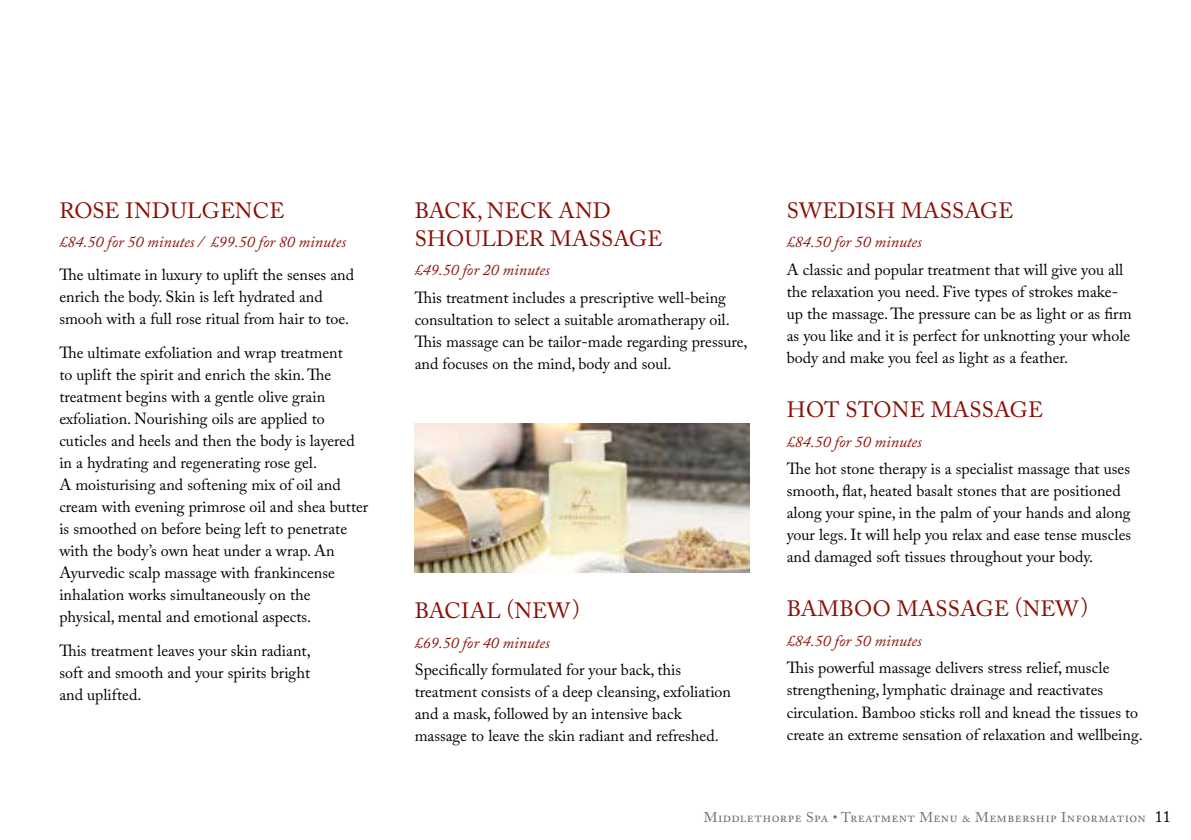
<style>
.page{position:relative;width:1191px;height:840px;background:#fff}
.page>*{position:absolute;margin:0;border:0;box-sizing:border-box;transform-origin:0 0}
.t1{font:22px/28px "Adobe Caslon Pro";letter-spacing:.015em;color:#8b0f04}
.t2{font:16px/22px "Adobe Caslon Pro";color:#000}
.t3{font:16px/22px "Adobe Caslon Pro";letter-spacing:-.045em;color:#000}
.t4{font:italic 16px "Adobe Caslon Pro";color:#8b0f04}
.t5{font:14px "Adobe Caslon Pro";letter-spacing:.03em;color:#6d6e71}
.s1{font-size:16px;color:#000}
</style>
<div class="page">
<img style="left:415px;top:423px;width:334px;height:149px">
<h1 class="t1" style="left:59px;top:196px;width:227px">ROSE INDULGENCE</h1>
<p class="t4" style="left:59px;top:232px;width:288px">£84.50 for 50 minutes / £99.50 for 80 minutes</p>
<p class="t2" style="left:59px;top:264px;width:296px">The ultimate in luxury to uplift the senses and enrich the body. Skin is left hydrated and smooh with a full rose ritual from hair to toe.</p>
<p class="t2" style="left:59px;top:341px;width:310px">The ultimate exfoliation and wrap treatment<br>to uplift the spirit and enrich the skin. The treatment begins with a gentle olive grain exfoliation. Nourishing oils are applied to cuticles and heels and then the body is layered in a hydrating and regenerating rose gel.<br>A moisturising and softening mix of oil and cream with evening primrose oil and shea butter is smoothed on before being left to penetrate with the body’s own heat under a wrap. An Ayurvedic scalp massage with frankincense inhalation works simultaneously on the physical, mental and emotional aspects.</p>
<p class="t2" style="left:59px;top:638px;width:253px;text-align:justify">This treatment leaves your skin radiant, soft and smooth and your spirits bright and uplifted.</p>
<h1 class="t1" style="left:415px;top:196px;width:249px">BACK, NECK AND<br>SHOULDER MASSAGE</h1>
<p class="t4" style="left:415px;top:260px;width:137px">£49.50 for 20 minutes</p>
<p class="t2" style="left:415px;top:286px;width:334px">This treatment includes a prescriptive well-being consultation to select a suitable aromatherapy oil.<br>This massage can be tailor-made regarding pressure, and focuses on the mind, body and soul.</p>
<h1 class="t1" style="left:415px;top:596px;width:166px">BACIAL (NEW)</h1>
<p class="t4" style="left:415px;top:632px;width:137px">£69.50 for 40 minutes</p>
<p class="t2" style="left:415px;top:658px;width:318px">Specifically formulated for your back, this treatment consists of a deep cleansing, exfoliation and a mask, followed by an intensive back massage to leave the skin radiant and refreshed.</p>
<h1 class="t1" style="left:787px;top:196px;width:228px">SWEDISH MASSAGE</h1>
<p class="t4" style="left:786px;top:232px;width:137px">£84.50 for 50 minutes</p>
<p class="t2" style="left:786px;top:258px;width:346px">A classic and popular treatment that will give you all the relaxation you need. Five types of strokes make&shy;up the massage. The pressure can be as light or as firm as you like and it is perfect for unknotting your whole body and make you feel as light as a feather.</p>
<h1 class="t1" style="left:787px;top:395px;width:258px">HOT STONE MASSAGE</h1>
<p class="t4" style="left:786px;top:431px;width:137px">£84.50 for 50 minutes</p>
<p class="t3" style="left:786px;top:457px;width:346px">The hot stone therapy is a specialist massage that uses smooth, flat, heated basalt stones that are positioned along your spine, in the palm of your hands and along your legs. It will help you relax and ease tense muscles and damaged soft tissues throughout your body.</p>
<h1 class="t1" style="left:787px;top:594px;width:303px">BAMBOO MASSAGE (NEW)</h1>
<p class="t4" style="left:786px;top:630px;width:137px">£84.50 for 50 minutes</p>
<p class="t2" style="left:786px;top:656px;width:357px">This powerful massage delivers stress relief, muscle strengthening, lymphatic drainage and reactivates circulation. Bamboo sticks roll and knead the tissues to create an extreme sensation of relaxation and wellbeing.</p>
<p class="t5" style="left:704px;top:808px;width:468px">Middlethorpe Spa • Treatment Menu &amp; Membership Information <span class="s1">11</span></p>
</div>
